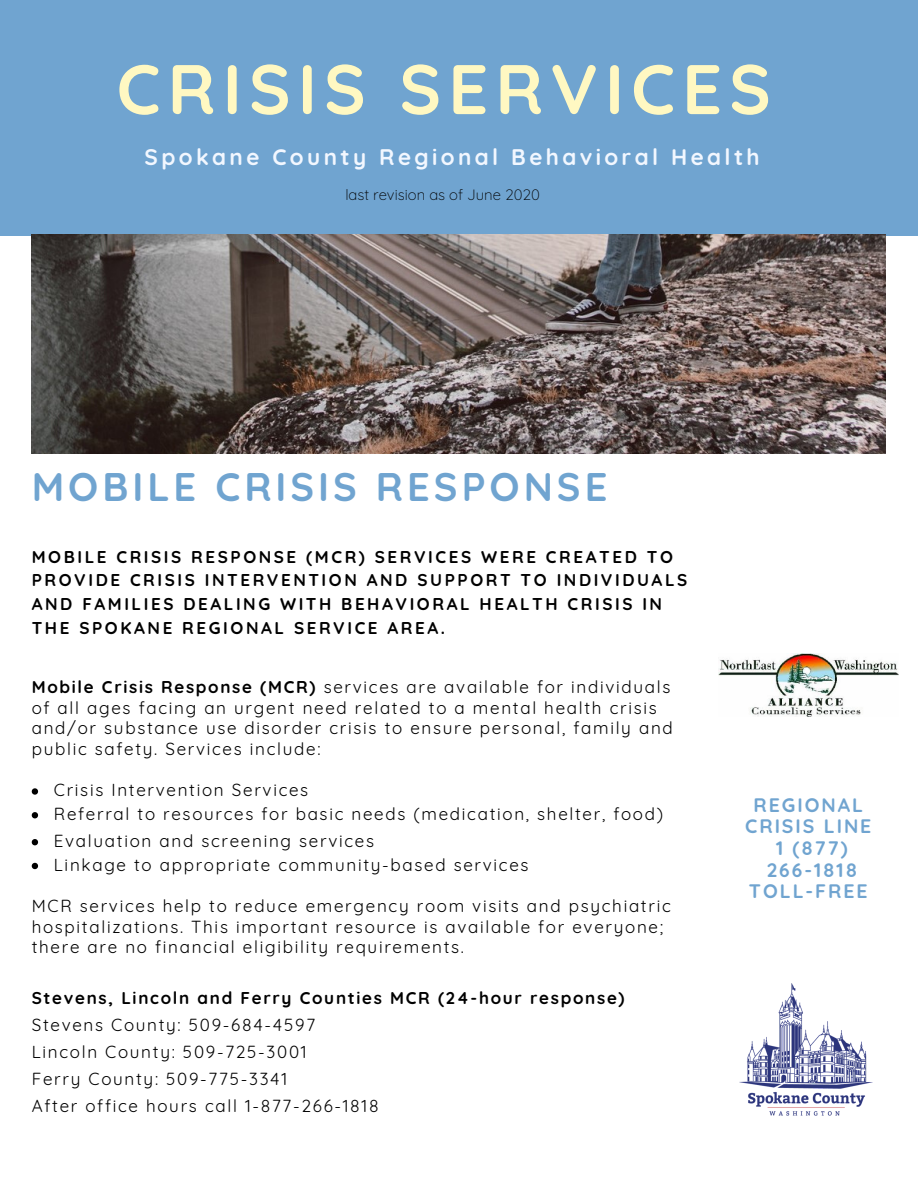
<style>
.page{position:relative;width:918px;height:1188px;background:#fff}
.page>*{position:absolute;margin:0;border:0;box-sizing:border-box;transform-origin:0 0}
.t1{font:700 70.05px "Quicksand";letter-spacing:.1em;color:#fff8c2}
.t2{font:700 39.75px "Quicksand";letter-spacing:.1em;color:#70a4d0}
.t3{font:700 22.5px "Quicksand";letter-spacing:.15em;color:#f2f7ff}
.t4{font:700 19.5px/21.8px "Quicksand";letter-spacing:.1em;color:#70a4d0;text-align:center}
.t5{font:17.1px/20.5px "Quicksand";letter-spacing:.1em;color:#000}
.t6{font:700 17.1px/23.9px "Quicksand";letter-spacing:.15em;color:#000}
.t7{font:700 17.1px "Quicksand";letter-spacing:.1em;color:#000}
.t8{font:300 15px "Quicksand";color:#000}
.s1{font-weight:700}
</style>
<div class="page">
<div style="left:0;top:0;width:918px;height:235px;background:#70a4d0"></div>
<img style="left:740px;top:983px;width:132px;height:133px">
<img style="left:32px;top:235px;width:854px;height:218px">
<svg style="left:32px;top:788px;width:6px;height:7px"></svg>
<svg style="left:32px;top:812px;width:6px;height:6px"></svg>
<svg style="left:32px;top:839px;width:6px;height:6px"></svg>
<svg style="left:32px;top:863px;width:6px;height:6px"></svg>
<img style="left:718px;top:654px;width:180px;height:63px">
<h1 class="t1" style="left:117px;top:44px;width:656px">CRISIS SERVICES</h1>
<h3 class="t3" style="left:145px;top:142px;width:617px">Spokane County Regional Behavioral Health</h3>
<p class="t8" style="left:345px;top:185px;width:196px">last revision as of June 2020</p>
<h2 class="t2" style="left:32px;top:461px;width:577px">MOBILE CRISIS RESPONSE</h2>
<p class="t6" style="left:32px;top:544px;width:657px">MOBILE CRISIS RESPONSE (MCR) SERVICES WERE CREATED TO PROVIDE CRISIS INTERVENTION AND SUPPORT TO INDIVIDUALS AND FAMILIES DEALING WITH BEHAVIORAL HEALTH CRISIS IN THE SPOKANE REGIONAL SERVICE AREA.</p>
<p class="t5" style="left:32px;top:677px;width:643px"><span class="s1">Mobile Crisis Response (MCR)</span> services are available for individuals of all ages facing an urgent need related to a mental health crisis and/or substance use disorder crisis to ensure personal, family and public safety. Services include:</p>
<p class="t5" style="left:54px;top:778px;width:611px;line-height:23.9px">Crisis Intervention Services<br>Referral to resources for basic needs (medication, shelter, food)</p>
<p class="t5" style="left:54px;top:829px;width:476px;line-height:23.9px">Evaluation and screening services<br>Linkage to appropriate community-based services</p>
<p class="t5" style="left:32px;top:895px;width:641px">MCR services help to reduce emergency room visits and psychiatric hospitalizations. This important resource is available for everyone; there are no financial eligibility requirements.</p>
<p class="t7" style="left:32px;top:987px;width:594px">Stevens, Lincoln and Ferry Counties MCR (24-hour response)</p>
<p class="t5" style="left:32px;top:1011px;width:348px;line-height:27px">Stevens County: 509-684-4597<br>Lincoln County: 509-725-3001<br>Ferry County: 509-775-3341<br>After office hours call 1-877-266-1818</p>
<p class="t4" style="left:745px;top:794px;width:128px">REGIONAL<br>CRISIS LINE<br>1 (877)<br>266-1818<br>TOLL-FREE</p>
</div>
